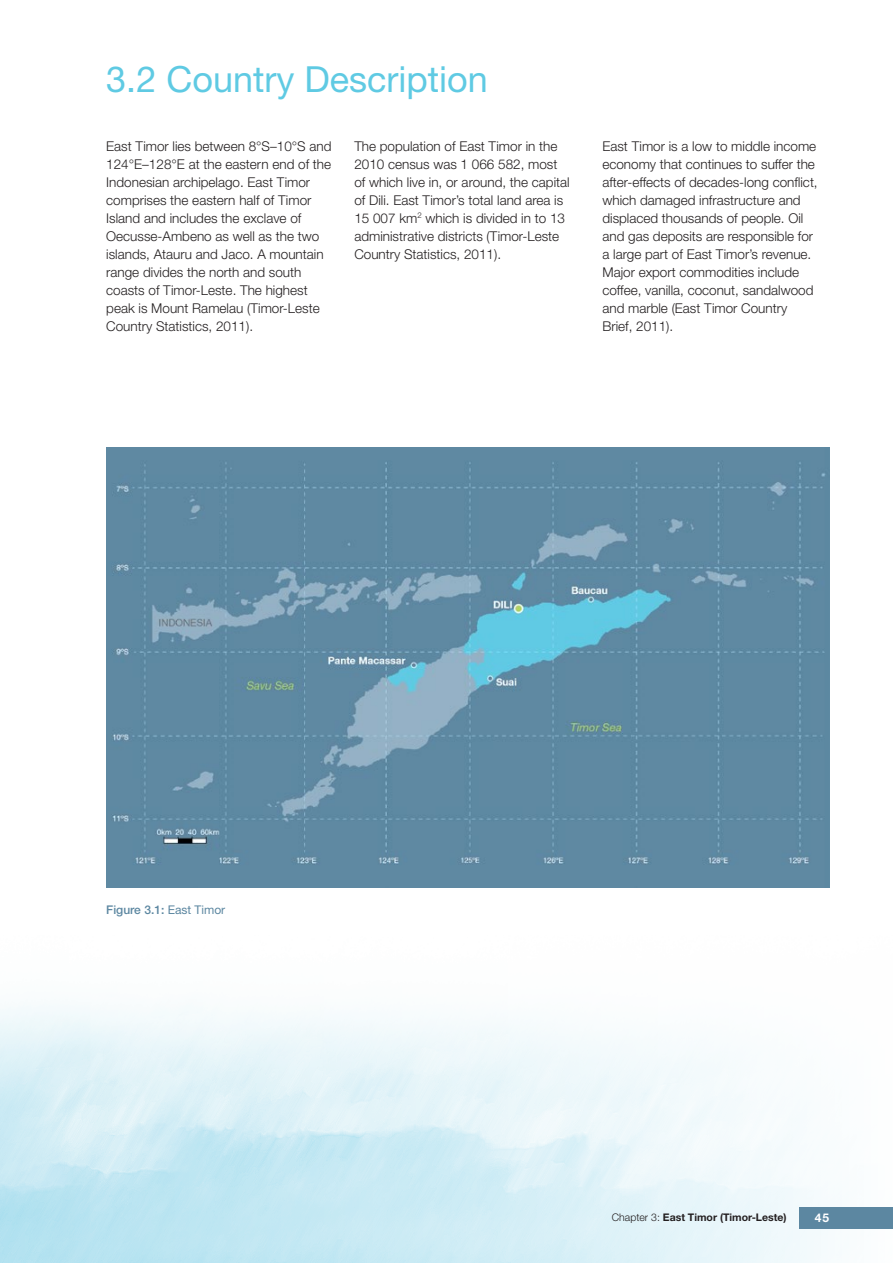
<style>
.page{position:relative;width:893px;height:1263px;background:#fff}
.page>*{position:absolute;margin:0;border:0;box-sizing:border-box;transform-origin:0 0}
.page_title{font:36px "Helvetica Neue";color:#5fcae3}
.body{font:300 13.5px/18px "Helvetica Neue";color:#231f20}
.t1{font:500 12px "Helvetica Neue";color:#5c87a1}
.page_number{font:700 12px "Helvetica Neue";color:#fff}
.footer_chapter{font:700 10.5px "Helvetica Neue";color:#231f20}
.s1{font-weight:400}
.s2{font-weight:300}
</style>
<div class="page">
<img style="left:0;top:1005px;width:893px;height:258px">
<img style="left:106px;top:448px;width:723px;height:439px">
<div style="left:799px;top:1208px;width:94px;height:21px;background:#5c87a1"></div>
<p class="page_title" style="left:106px;top:58px;width:383px">3.2 Country Description</p>
<p class="body" style="left:106px;top:137px;width:227px">East Timor lies between 8°S–10°S and 124°E–128°E at the eastern end of the Indonesian archipelago. East Timor comprises the eastern half of Timor Island and includes the exclave of Oecusse-Ambeno as well as the two islands, Atauru and Jaco. A mountain range divides the north and south coasts of Timor-Leste. The highest peak is Mount Ramelau (Timor-Leste Country Statistics, 2011).</p>
<p class="body" style="left:354px;top:137px;width:217px">The population of East Timor in the 2010 census was 1 066 582, most of which live in, or around, the capital of Dili. East Timor’s total land area is 15 007 km<sup>2</sup> which is divided in to 13 administrative districts (Timor-Leste Country Statistics, 2011).</p>
<p class="body" style="left:602px;top:137px;width:217px">East Timor is a low to middle income economy that continues to suffer the after-effects of decades-long conflict, which damaged infrastructure and displaced thousands of people. Oil and gas deposits are responsible for a large part of East Timor’s revenue.<br>Major export commodities include coffee, vanilla, coconut, sandalwood and marble (East Timor Country Brief, 2011).</p>
<p class="t1" style="left:106px;top:902px;width:120px">Figure 3.1: <span class="s1">East Timor</span></p>
<p class="footer_chapter" style="left:612px;top:1211px;width:176px"><span class="s2">Chapter 3:</span> East Timor (Timor-Leste)</p>
<p class="page_number" style="left:815px;top:1210px;width:16px">45</p>
</div>
